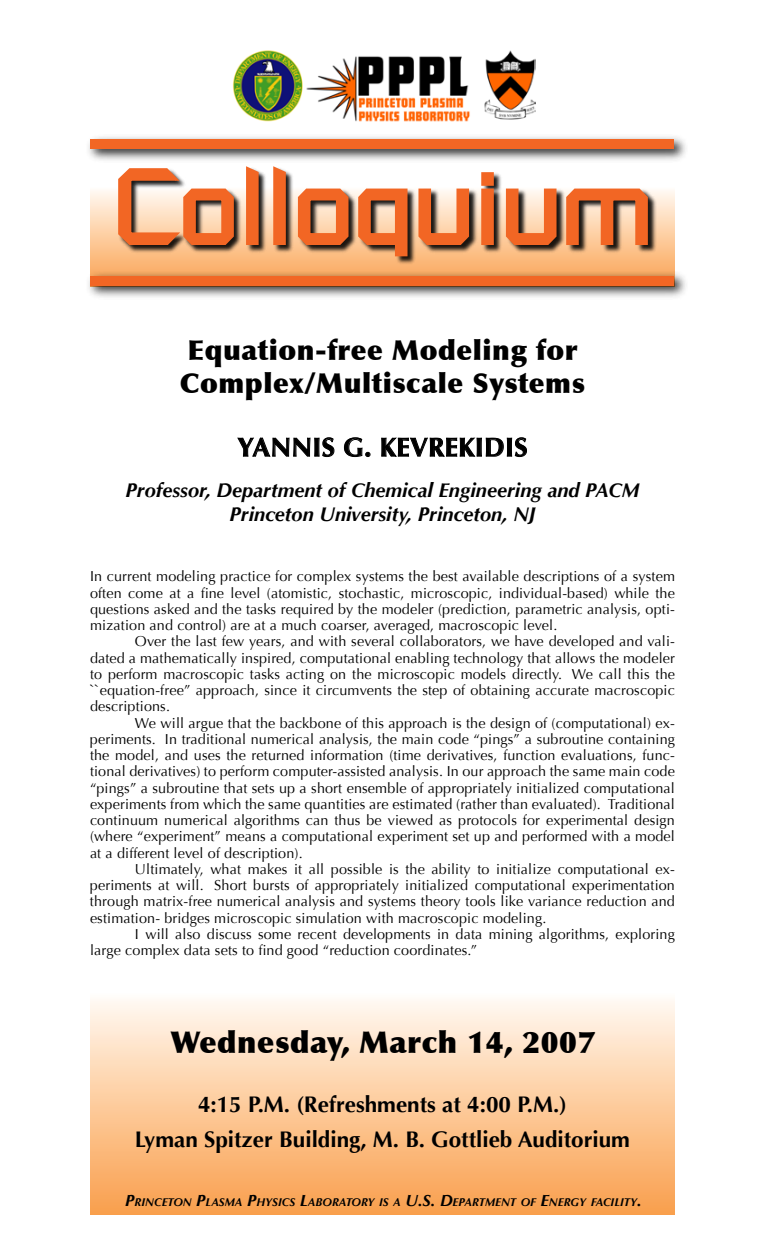
<style>
.page{position:relative;width:765px;height:1260px;background:#fff}
.page>*{position:absolute;margin:0;border:0;box-sizing:border-box;transform-origin:0 0}
.t1{font:105px "Russell Square";color:#f26624}
.t2{font:900 30px "Optima";letter-spacing:.02em;color:#000}
.t3{font:900 27.5px/33px "Optima";letter-spacing:.02em;color:#000}
.t4{font:700 26.25px "Optima";letter-spacing:.02em;color:#000}
.t5{font:700 22.5px/35px "Optima";color:#000;text-align:center}
.t6{font:italic 700 20px/24px "Optima";color:#000;text-align:center}
.t7{font:14.38px/16.2px "Optima";letter-spacing:.01em;color:#000;text-align:justify}
.t8{font:italic 700 11.38px "Optima";color:#000}
.s1{font-size:16.25px}
</style>
<div class="page">
<svg style="left:91px;top:190px;width:583px;height:81px"></svg>
<div style="left:91px;top:956px;width:583px;height:258px;background:linear-gradient(to bottom,#fff,#faa04d)"></div>
<img style="left:232px;top:50px;width:303px;height:72px">
<svg style="left:237px;top:437px;width:98px;height:20px"></svg>
<svg style="left:344px;top:437px;width:27px;height:20px"></svg>
<svg style="left:381px;top:437px;width:146px;height:20px"></svg>
<div style="left:118px;top:166px;width:539px;height:99px;background:#000;opacity:.9"></div>
<svg style="left:116px;top:167px;width:119px;height:79px"></svg>
<svg style="left:245px;top:166px;width:15px;height:80px"></svg>
<svg style="left:272px;top:166px;width:15px;height:80px"></svg>
<svg style="left:296px;top:187px;width:54px;height:59px"></svg>
<svg style="left:357px;top:187px;width:52px;height:71px"></svg>
<svg style="left:417px;top:187px;width:53px;height:59px"></svg>
<svg style="left:480px;top:171px;width:15px;height:75px"></svg>
<svg style="left:505px;top:187px;width:53px;height:59px"></svg>
<svg style="left:565px;top:187px;width:84px;height:59px"></svg>
<div style="left:85px;top:134px;width:603px;height:29px;background:#000;opacity:.91"></div>
<div style="left:91px;top:140px;width:583px;height:9px;background:#f26624"></div>
<div style="left:85px;top:271px;width:603px;height:28px;background:#000;opacity:.91"></div>
<div style="left:91px;top:276px;width:583px;height:10px;background:#f26624"></div>
<h1 class="t1" style="left:112px;top:143px;width:542px">Colloquium</h1>
<h3 class="t3" style="left:180px;top:334px;width:407px">Equation-free Modeling for<br>Complex/Multiscale Systems</h3>
<h3 class="t4" style="left:237px;top:432px;width:289px">Yannis G. Kevrekidis</h3>
<h3 class="t6" style="left:125px;top:478px;width:516px">Professor, Department of Chemical Engineering and PACM<br>Princeton University, Princeton, NJ</h3>
<p class="t7" style="left:90px;top:569px;width:587px">In current modeling practice for complex systems the best available descriptions of a system often come at a fine level (atomistic, stochastic, microscopic, individual-based) while the questions asked and the tasks required by the modeler (prediction, parametric analysis, opti&shy;mization and control) are at a much coarser, averaged, macroscopic level.</p>
<p class="t7" style="left:90px;top:634px;width:587px;text-indent:45px">Over the last few years, and with several collaborators, we have developed and vali&shy;dated a mathematically inspired, computational enabling technology that allows the modeler to perform macroscopic tasks acting on the microscopic models directly. We call this the ``equation-free” approach, since it circumvents the step of obtaining accurate macroscopic descriptions.</p>
<p class="t7" style="left:90px;top:715px;width:587px;text-indent:45px">We will argue that the backbone of this approach is the design of (computational) ex&shy;periments. In traditional numerical analysis, the main code “pings” a subroutine containing the model, and uses the returned information (time derivatives, function evaluations, func&shy;tional derivatives) to perform computer-assisted analysis. In our approach the same main code “pings” a subroutine that sets up a short ensemble of appropriately initialized computational experiments from which the same quantities are estimated (rather than evaluated). Traditional continuum numerical algorithms can thus be viewed as protocols for experimental design (where “experiment” means a computational experiment set up and performed with a model at a different level of description).</p>
<p class="t7" style="left:90px;top:861px;width:587px;text-indent:45px">Ultimately, what makes it all possible is the ability to initialize computational ex&shy;periments at will. Short bursts of appropriately initialized computational experimentation through matrix-free numerical analysis and systems theory tools like variance reduction and estimation- bridges microscopic simulation with macroscopic modeling.</p>
<p class="t7" style="left:90px;top:926px;width:586px;text-indent:45px">I will also discuss some recent developments in data mining algorithms, exploring large complex data sets to find good “reduction coordinates.”</p>
<h2 class="t2" style="left:170px;top:1024px;width:427px">Wednesday, March 14, 2007</h2>
<h3 class="t5" style="left:135px;top:1087px;width:497px">4:15 P.M. (Refreshments at 4:00 P.M.)<br>Lyman Spitzer Building, M. B. Gottlieb Auditorium</h3>
<p class="t8" style="left:125px;top:1195px;width:518px"><span class="s1">P</span>RINCETON <span class="s1">P</span>LASMA <span class="s1">P</span>HYSICS <span class="s1">L</span>ABORATORY IS A <span class="s1">U.S. D</span>EPARTMENT OF <span class="s1">E</span>NERGY FACILITY<span class="s1">.</span></p>
</div>
